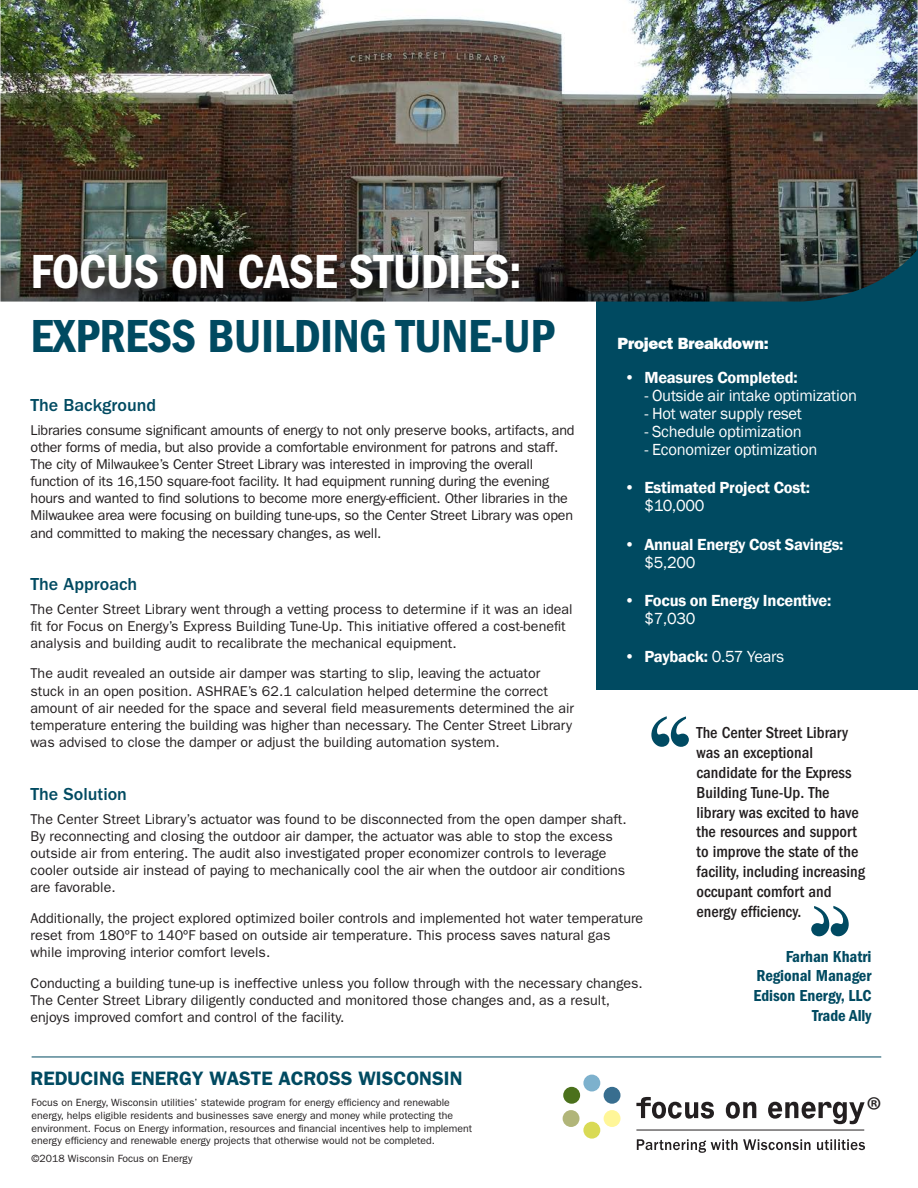
<style>
.page{position:relative;width:918px;height:1188px;background:#fff}
.page>*{position:absolute;margin:0;border:0;box-sizing:border-box;transform-origin:0 0}
.t1{font:600 condensed 49.5px "Franklin Gothic";letter-spacing:-.01em;color:#fff}
.t2{font:600 condensed 48px "Franklin Gothic";letter-spacing:-.01em;color:#004a61}
.t3{font:37.65px "Myriad Pro";color:#231f20}
.t4{font:600 19.5px "ITC Franklin Gothic Std";color:#004a61}
.Bold_subheads{font:500 18px "ITC Franklin Gothic Std";color:#004a61}
.t5{font:500 condensed 16.5px/19.8px "Franklin Gothic";color:#231f20}
.t6{font:600 16.5px/18px "Franklin Gothic";letter-spacing:-.015em;color:#fff}
.t7{font:16.5px "Franklin Gothic";letter-spacing:-.015em;color:#fff}
.t8{font:600 condensed 16.5px "Franklin Gothic";color:#004a61}
.Body_copy_9_11{font:16.35px "ITC Franklin Gothic Std Hvy";letter-spacing:-.015em;color:#fff}
.Bold_subheads-2{font:14.25px/17.1px "ITC Franklin Gothic Std";color:#231f20}
.t9{font:10.5px/12.6px "ITC Franklin Gothic Std";color:#231f20}
.s1{font-weight:400}
</style>
<div class="page">
<div style="left:596px;top:231px;width:322px;height:459px;background:#004a61"></div>
<img style="left:0;top:0;width:918px;height:302px">
<hr style="left:32px;top:1057px;width:849px;height:1px;background:#004a61">
<svg style="left:636px;top:1097px;width:78px;height:22px"></svg>
<svg style="left:726px;top:1102px;width:30px;height:17px"></svg>
<svg style="left:768px;top:1102px;width:97px;height:22px"></svg>
<hr style="left:636px;top:1130px;width:228px;height:1px;background:#231f20">
<svg style="left:637px;top:1139px;width:174px;height:14px"></svg>
<svg style="left:817px;top:1139px;width:48px;height:11px"></svg>
<div style="left:563px;top:1087px;width:17px;height:17px;background:#4b711c;border-radius:50%"></div>
<div style="left:583px;top:1075px;width:17px;height:16px;background:#7db1cd;border-radius:50%"></div>
<div style="left:563px;top:1110px;width:17px;height:17px;background:#b1b579;border-radius:50%"></div>
<div style="left:583px;top:1122px;width:17px;height:17px;background:#d9da55;border-radius:50%"></div>
<div style="left:604px;top:1110px;width:17px;height:17px;background:#fff698;border-radius:50%"></div>
<div style="left:604px;top:1087px;width:17px;height:17px;background:#386e8f;border-radius:50%"></div>
<svg style="left:651px;top:716px;width:38px;height:31px"></svg>
<div style="left:32px;top:253px;width:502px;height:50px;background:#231f20;opacity:.75"></div>
<svg style="left:811px;top:906px;width:38px;height:30px"></svg>
<p class="t1" style="left:31px;top:243px;width:493px">FOCUS ON CASE STUDIES:</p>
<p class="t2" style="left:31px;top:309px;width:526px">EXPRESS BUILDING TUNE-UP</p>
<p class="Body_copy_9_11" style="left:617px;top:334px;width:153px">Project Breakdown:</p>
<p class="t6" style="left:624px;top:369px;width:175px">• Measures Completed:</p>
<p class="t7" style="left:644px;top:385px;width:214px">- Outside air intake optimization</p>
<p class="t7" style="left:644px;top:403px;width:159px">- Hot water supply reset</p>
<p class="t7" style="left:644px;top:421px;width:159px">- Schedule optimization</p>
<p class="t7" style="left:644px;top:439px;width:175px">- Economizer optimization</p>
<p class="t6" style="left:644px;top:479px;width:167px;text-indent:-20px">• Estimated Project Cost: <span class="s1">$10,000</span></p>
<p class="t6" style="left:644px;top:535px;width:201px;text-indent:-20px">• Annual Energy Cost Savings: <span class="s1">$5,200</span></p>
<p class="t6" style="left:644px;top:591px;width:189px;text-indent:-20px">• Focus on Energy Incentive: <span class="s1">$7,030</span></p>
<p class="t6" style="left:624px;top:648px;width:161px">• Payback: <span class="s1">0.57 Years</span></p>
<p class="Bold_subheads" style="left:31px;top:395px;width:127px">The Background</p>
<p class="Bold_subheads-2" style="left:31px;top:421px;width:546px">Libraries consume significant amounts of energy to not only preserve books, artifacts, and other forms of media, but also provide a comfortable environment for patrons and staff.<br>The city of Milwaukee’s Center Street Library was interested in improving the overall function of its 16,150 square-foot facility. It had equipment running during the evening hours and wanted to find solutions to become more energy-efficient. Other libraries in the Milwaukee area were focusing on building tune-ups, so the Center Street Library was open and committed to making the necessary changes, as well.</p>
<p class="Bold_subheads" style="left:31px;top:574px;width:108px">The Approach</p>
<p class="Bold_subheads-2" style="left:31px;top:600px;width:544px">The Center Street Library went through a vetting process to determine if it was an ideal fit for Focus on Energy’s Express Building Tune-Up. This initiative offered a cost-benefit analysis and building audit to recalibrate the mechanical equipment.</p>
<p class="Bold_subheads-2" style="left:31px;top:665px;width:545px">The audit revealed an outside air damper was starting to slip, leaving the actuator stuck in an open position. ASHRAE’s 62.1 calculation helped determine the correct amount of air needed for the space and several field measurements determined the air temperature entering the building was higher than necessary. The Center Street Library was advised to close the damper or adjust the building automation system.</p>
<p class="t5" style="left:697px;top:723px;width:170px">The Center Street Library was an exceptional candidate for the Express<br>Building Tune-Up. The library was excited to have the resources and support to improve the state of the facility, including increasing occupant comfort and energy efficiency.</p>
<p class="t8" style="left:786px;top:947px;width:87px">Farhan Khatri</p>
<p class="t8" style="left:757px;top:967px;width:116px">Regional Manager</p>
<p class="t8" style="left:754px;top:986px;width:119px">Edison Energy, LLC</p>
<p class="t8" style="left:812px;top:1006px;width:61px">Trade Ally</p>
<p class="Bold_subheads" style="left:31px;top:784px;width:98px">The Solution</p>
<p class="Bold_subheads-2" style="left:31px;top:811px;width:598px">The Center Street Library’s actuator was found to be disconnected from the open damper shaft.<br>By reconnecting and closing the outdoor air damper, the actuator was able to stop the excess outside air from entering. The audit also investigated proper economizer controls to leverage cooler outside air instead of paying to mechanically cool the air when the outdoor air conditions are favorable.</p>
<p class="Bold_subheads-2" style="left:31px;top:910px;width:614px">Additionally, the project explored optimized boiler controls and implemented hot water temperature reset from 180ºF to 140ºF based on outside air temperature. This process saves natural gas while improving interior comfort levels.</p>
<p class="Bold_subheads-2" style="left:31px;top:975px;width:614px">Conducting a building tune-up is ineffective unless you follow through with the necessary changes.<br>The Center Street Library diligently conducted and monitored those changes and, as a result, enjoys improved comfort and control of the facility.</p>
<p class="t4" style="left:31px;top:1067px;width:434px">REDUCING ENERGY WASTE ACROSS WISCONSIN</p>
<p class="t9" style="left:32px;top:1097px;width:442px">Focus on Energy, Wisconsin utilities’ statewide program for energy efficiency and renewable energy, helps eligible residents and businesses save energy and money while protecting the environment. Focus on Energy information, resources and financial incentives help to implement energy efficiency and renewable energy projects that otherwise would not be completed.</p>
<p class="t9" style="left:32px;top:1152px;width:162px">©2018 Wisconsin Focus on Energy</p>
<p class="t3" style="left:866px;top:1087px;width:17px">®</p>
</div>
